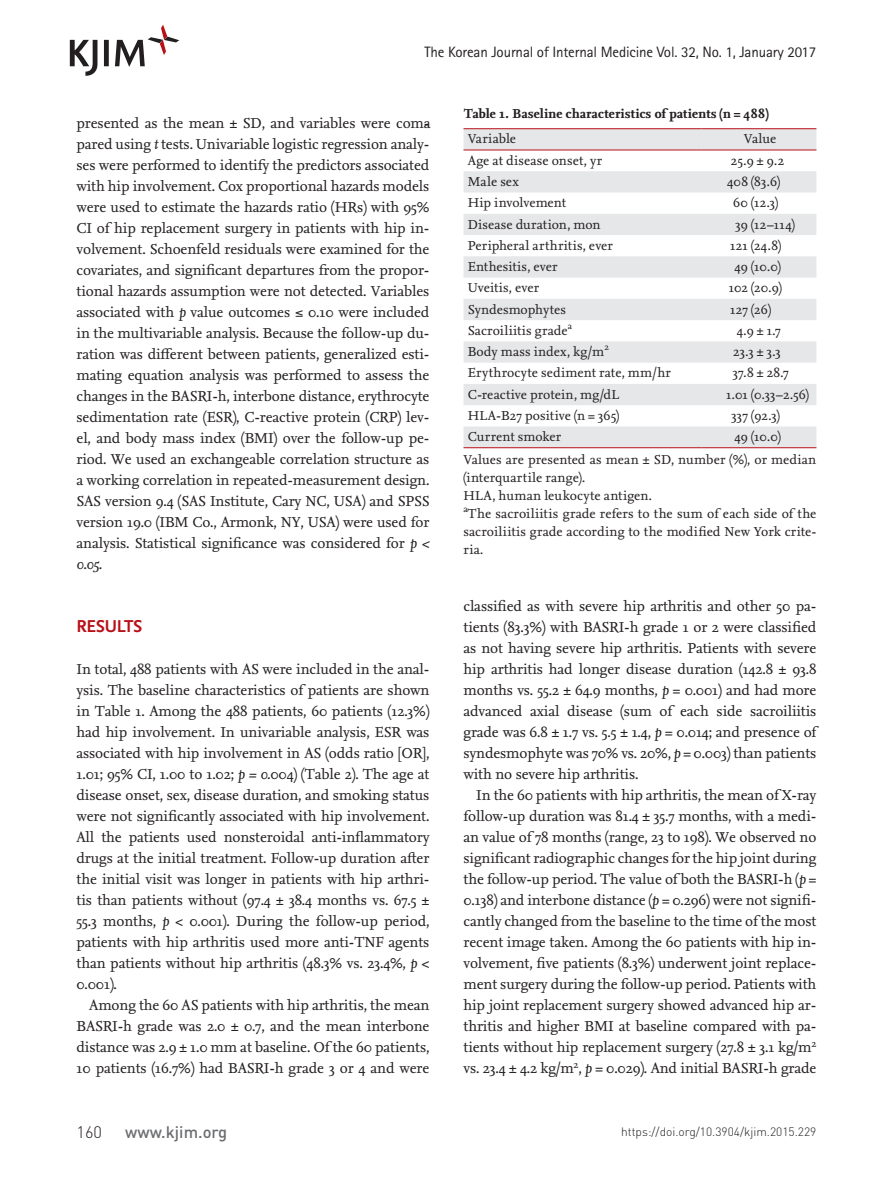
<style>
.page{position:relative;width:893px;height:1191px;background:#fff}
.page>*{position:absolute;margin:0;border:0;box-sizing:border-box;transform-origin:0 0}
.제목1{font:700 18px "Nexus Sans";letter-spacing:-.02em;color:#b90f17}
.t1{font:500 16.5px "DIN Pro";color:#6c6d70}
.t2{font:300 16.5px "DIN Pro";color:#231f20}
.제목밑본문{font:15px/21px "Nexus Serif";letter-spacing:-.01em;color:#231f20;text-align:justify}
.들였쓰기_본문{font:15px/21px "Nexus Serif";letter-spacing:-.01em;color:#231f20;text-align:justify}
.t3{font:15px "Rotis Sans Serif Std";letter-spacing:-.01em;color:#231f20}
.테이블{font:13.5px/18px "Nexus Serif";letter-spacing:.005em;color:#231f20}
.테이블제목{font:700 13.5px "Nexus Serif";letter-spacing:.01em;color:#231f20}
.t4{font:300 12px "DIN Pro";color:#231f20}
.s1{font-style:italic}
</style>
<div class="page">
<svg style="left:70px;top:25px;width:109px;height:51px"></svg>
<svg style="left:463px;top:129px;width:353px;height:318px;fill:#e6e7e9"></svg>
<hr style="left:463px;top:128px;width:239px;height:1px;background:#b90f17">
<hr style="left:702px;top:128px;width:114px;height:1px;background:#b90f17">
<hr style="left:463px;top:150px;width:239px;height:1px;background:#b90f17">
<hr style="left:702px;top:150px;width:114px;height:1px;background:#b90f17">
<hr style="left:463px;top:447px;width:239px;height:1px;background:#b90f17">
<hr style="left:702px;top:447px;width:114px;height:1px;background:#b90f17">
<p class="t3" style="left:425px;top:43px;width:393px">The Korean Journal of Internal Medicine Vol. 32, No. 1, January 2017</p>
<p class="제목밑본문" style="left:77px;top:112px;width:354px">presented as the mean ± SD, and variables were com&shy;pared using <span class="s1">t</span> tests. Univariable logistic regression analy&shy;ses were performed to identify the predictors associated with hip involvement. Cox proportional hazards models were used to estimate the hazards ratio (HRs) with 95% CI of hip replacement surgery in patients with hip in&shy;volvement. Schoenfeld residuals were examined for the covariates, and significant departures from the propor&shy;tional hazards assumption were not detected. Variables associated with <span class="s1">p</span> value outcomes ≤ 0.10 were included in the multivariable analysis. Because the follow-up du&shy;ration was different between patients, generalized esti&shy;mating equation analysis was performed to assess the changes in the BASRI-h, interbone distance, erythrocyte sedimentation rate (ESR), C-reactive protein (CRP) lev&shy;el, and body mass index (BMI) over the follow-up pe&shy;riod. We used an exchangeable correlation structure as a working correlation in repeated-measurement design.<br>SAS version 9.4 (SAS Institute, Cary NC, USA) and SPSS version 19.0 (IBM Co., Armonk, NY, USA) were used for analysis. Statistical significance was considered for <span class="s1">p &lt; 0.05.</span></p>
<p class="제목1" style="left:77px;top:614px;width:67px">RESULTS</p>
<p class="제목밑본문" style="left:77px;top:658px;width:354px">In total, 488 patients with AS were included in the anal&shy;ysis. The baseline characteristics of patients are shown in Table 1. Among the 488 patients, 60 patients (12.3%) had hip involvement. In univariable analysis, ESR was associated with hip involvement in AS (odds ratio [OR], 1.01; 95% CI, 1.00 to 1.02; <span class="s1">p = 0.</span>004) (Table 2). The age at disease onset, sex, disease duration, and smoking status were not significantly associated with hip involvement.<br>All the patients used nonsteroidal anti-inflammatory drugs at the initial treatment. Follow-up duration after the initial visit was longer in patients with hip arthri&shy;tis than patients without (97.4 ± 38.4 months vs. 67.5 ± 55.3 months, <span class="s1">p</span> &lt; 0.001). During the follow-up period, patients with hip arthritis used more anti-TNF agents than patients without hip arthritis (48.3% vs. 23.4%, <span class="s1">p</span> &lt; 0.001).</p>
<p class="들였쓰기_본문" style="left:77px;top:994px;width:354px;text-indent:13px">Among the 60 AS patients with hip arthritis, the mean BASRI-h grade was 2.0 ± 0.7, and the mean interbone distance was 2.9 ± 1.0 mm at baseline. Of the 60 patients, 10 patients (16.7%) had BASRI-h grade 3 or 4 and were</p>
<p class="t2" style="left:77px;top:1120px;width:27px">160</p>
<p class="t1" style="left:125px;top:1120px;width:104px">www.kjim.org</p>
<p class="테이블제목" style="left:463px;top:104px;width:307px">Table 1. Baseline characteristics of patients (n = 488)</p>
<p class="테이블" style="left:468px;top:130px;width:50px">Variable</p>
<p class="테이블" style="left:744px;top:130px;width:34px">Value</p>
<p class="테이블" style="left:468px;top:151px;width:136px">Age at disease onset, yr</p>
<p class="테이블" style="left:731px;top:151px;width:55px">25.9 ± 9.2</p>
<p class="테이블" style="left:468px;top:172px;width:53px">Male sex</p>
<p class="테이블" style="left:727px;top:172px;width:54px">408 (83.6)</p>
<p class="테이블" style="left:468px;top:194px;width:100px">Hip involvement</p>
<p class="테이블" style="left:733px;top:194px;width:47px">60 (12.3)</p>
<p class="테이블" style="left:468px;top:215px;width:134px">Disease duration, mon</p>
<p class="테이블" style="left:736px;top:215px;width:61px">39 (12–114)</p>
<p class="테이블" style="left:468px;top:236px;width:147px">Peripheral arthritis, ever</p>
<p class="테이블" style="left:730px;top:236px;width:53px">121 (24.8)</p>
<p class="테이블" style="left:468px;top:257px;width:91px">Enthesitis, ever</p>
<p class="테이블" style="left:735px;top:257px;width:48px">49 (10.0)</p>
<p class="테이블" style="left:468px;top:279px;width:73px">Uveitis, ever</p>
<p class="테이블" style="left:729px;top:279px;width:55px">102 (20.9)</p>
<p class="테이블" style="left:468px;top:300px;width:100px">Syndesmophytes</p>
<p class="테이블" style="left:730px;top:300px;width:43px">127 (26)</p>
<p class="테이블" style="left:468px;top:321px;width:106px">Sacroiliitis grade<sup>a</sup></p>
<p class="테이블" style="left:737px;top:321px;width:46px">4.9 ± 1.7</p>
<p class="테이블" style="left:468px;top:342px;width:143px">Body mass index, kg/m<sup>2</sup></p>
<p class="테이블" style="left:733px;top:342px;width:49px">23.3 ± 3.3</p>
<p class="테이블" style="left:468px;top:364px;width:205px">Erythrocyte sediment rate, mm/hr</p>
<p class="테이블" style="left:733px;top:364px;width:58px">37.8 ± 28.7</p>
<p class="테이블" style="left:468px;top:385px;width:153px">C-reactive protein, mg/dL</p>
<p class="테이블" style="left:726px;top:385px;width:84px">1.01 (0.33–2.56)</p>
<p class="테이블" style="left:468px;top:406px;width:153px">HLA-B27 positive (n = 365)</p>
<p class="테이블" style="left:732px;top:406px;width:50px">337 (92.3)</p>
<p class="테이블" style="left:468px;top:427px;width:95px">Current smoker</p>
<p class="테이블" style="left:735px;top:427px;width:48px">49 (10.0)</p>
<p class="테이블" style="left:463px;top:450px;width:354px">Values are presented as mean ± SD, number (%), or median (interquartile range).</p>
<p class="테이블" style="left:463px;top:486px;width:190px">HLA, human leukocyte antigen.</p>
<p class="테이블" style="left:463px;top:504px;width:354px;text-align:justify"><sup>a</sup>The sacroiliitis grade refers to the sum of each side of the sacroiliitis grade according to the modified New York crite&shy;ria.</p>
<p class="들였쓰기_본문" style="left:463px;top:595px;width:354px">classified as with severe hip arthritis and other 50 pa&shy;tients (83.3%) with BASRI-h grade 1 or 2 were classified as not having severe hip arthritis. Patients with severe hip arthritis had longer disease duration (142.8 ± 93.8 months vs. 55.2 ± 64.9 months, <span class="s1">p</span> = 0.001) and had more advanced axial disease (sum of each side sacroiliitis grade was 6.8 ± 1.7 vs. 5.5 ± 1.4, <span class="s1">p</span> = 0.014; and presence of syndesmophyte was 70% vs. 20%, <span class="s1">p</span> = 0.003) than patients with no severe hip arthritis.</p>
<p class="들였쓰기_본문" style="left:463px;top:784px;width:354px;text-indent:13px">In the 60 patients with hip arthritis, the mean of X-ray follow-up duration was 81.4 ± 35.7 months, with a medi&shy;an value of 78 months (range, 23 to 198). We observed no significant radiographic changes for the hip joint during the follow-up period. The value of both the BASRI-h (<span class="s1">p</span> = 0.138) and interbone distance (<span class="s1">p</span> = 0.296) were not signifi&shy;cantly changed from the baseline to the time of the most recent image taken. Among the 60 patients with hip in&shy;volvement, five patients (8.3%) underwent joint replace&shy;ment surgery during the follow-up period. Patients with hip joint replacement surgery showed advanced hip ar&shy;thritis and higher BMI at baseline compared with pa&shy;tients without hip replacement surgery (27.8 ± 3.1 kg/m<sup>2 </sup>vs. 23.4 ± 4.2 kg/m<sup>2</sup>, <span class="s1">p</span> = 0.029). And initial BASRI-h grade</p>
<p class="t4" style="left:621px;top:1123px;width:197px">https://doi.org/10.3904/kjim.2015.229</p>
</div>
